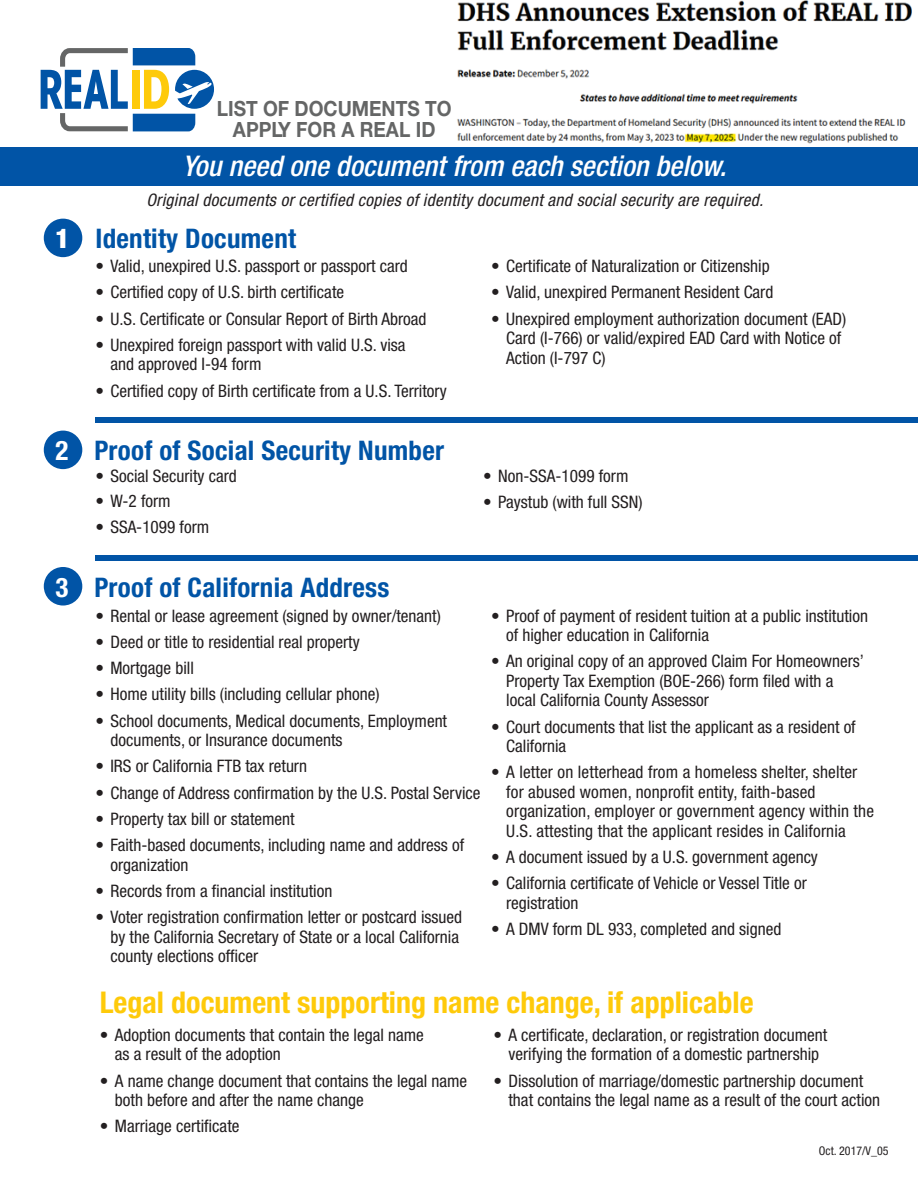
<style>
.page{position:relative;width:918px;height:1188px;background:#fff}
.page>*{position:absolute;margin:0;border:0;box-sizing:border-box;transform-origin:0 0}
.t1{font:700 condensed 30px "Helvetica Neue LT Std";color:#feca0a}
.t2{font:italic 500 condensed 28.5px "Helvetica Neue LT Std";color:#fff}
.t3{font:700 condensed 27px "Helvetica Neue LT Std";letter-spacing:.01em;color:#0154a6}
.t4{font:700 21px/21.1px "Helvetica Neue LT Std";color:#656666;text-align:center;scale:.91 1}
.t5{font:condensed 17.25px/19.5px "Helvetica Neue LT Std";color:#231f20}
.t6{font:italic condensed 17.25px "Helvetica Neue LT Std";letter-spacing:.02em;color:#231f20}
.t7{font:condensed 12px "Helvetica Neue LT Std";color:#231f20}
.s1{font-weight:900;color:#fff}
.s2{color:#fff}
</style>
<div class="page">
<div style="left:44px;top:567px;width:38px;height:39px;background:#0154a6;border-radius:50%"></div>
<div style="left:44px;top:431px;width:38px;height:38px;background:#0154a6;border-radius:50%"></div>
<div style="left:44px;top:219px;width:38px;height:38px;background:#0154a6;border-radius:50%"></div>
<div style="left:0;top:148px;width:918px;height:38px;background:#0154a6"></div>
<svg style="left:41px;top:48px;width:173px;height:84px"></svg>
<div style="left:95px;top:556px;width:823px;height:5px;background:#0154a6"></div>
<div style="left:95px;top:418px;width:823px;height:5px;background:#0154a6"></div>
<img style="left:457px;top:1px;width:455px;height:143px">
<p class="t4" style="left:217px;top:98px;width:260px">LIST OF DOCUMENTS TO<br>APPLY FOR A REAL ID</p>
<h2 class="t2" style="left:183px;top:149px;width:545px">You need one document from each section below.</h2>
<p class="t6" style="left:146px;top:190px;width:618px">Original documents or certified copies of identity document and social security are required.</p>
<h3 class="t3" style="left:56px;top:222px;width:242px"><span class="s1">1</span> Identity Document</h3>
<p class="t5" style="left:95px;top:256px;width:314px">• Valid, unexpired U.S. passport or passport card</p>
<p class="t5" style="left:95px;top:282px;width:250px">• Certified copy of U.S. birth certificate</p>
<p class="t5" style="left:95px;top:309px;width:333px">• U.S. Certificate or Consular Report of Birth Abroad</p>
<p class="t5" style="left:110px;top:335px;width:297px;text-indent:-15px">• Unexpired foreign passport with valid U.S. visa and approved I-94 form</p>
<p class="t5" style="left:95px;top:381px;width:353px">• Certified copy of Birth certificate from a U.S. Territory</p>
<h3 class="t3" style="left:56px;top:434px;width:390px"><span class="s2">2</span> Proof of Social Security Number</h3>
<p class="t5" style="left:95px;top:466px;width:143px">• Social Security card</p>
<p class="t5" style="left:95px;top:491px;width:77px">• W-2 form</p>
<p class="t5" style="left:95px;top:517px;width:115px">• SSA-1099 form</p>
<h3 class="t3" style="left:56px;top:571px;width:336px"><span class="s2">3</span> Proof of California Address</h3>
<p class="t5" style="left:491px;top:256px;width:280px">• Certificate of Naturalization or Citizenship</p>
<p class="t5" style="left:491px;top:282px;width:284px">• Valid, unexpired Permanent Resident Card</p>
<p class="t5" style="left:506px;top:309px;width:342px;text-indent:-15px">• Unexpired employment authorization document (EAD)<br>Card (I-766) or valid/expired EAD Card with Notice of<br>Action (I-797 C)</p>
<p class="t5" style="left:483px;top:466px;width:147px">• Non-SSA-1099 form</p>
<p class="t5" style="left:483px;top:492px;width:161px">• Paystub (with full SSN)</p>
<p class="t5" style="left:95px;top:606px;width:347px">• Rental or lease agreement (signed by owner/tenant)</p>
<p class="t5" style="left:95px;top:632px;width:266px">• Deed or title to residential real property</p>
<p class="t5" style="left:95px;top:658px;width:100px">• Mortgage bill</p>
<p class="t5" style="left:95px;top:684px;width:286px">• Home utility bills (including cellular phone)</p>
<p class="t5" style="left:110px;top:711px;width:338px;text-indent:-15px">• School documents, Medical documents, Employment documents, or Insurance documents</p>
<p class="t5" style="left:95px;top:756px;width:213px">• IRS or California FTB tax return</p>
<p class="t5" style="left:95px;top:783px;width:387px">• Change of Address confirmation by the U.S. Postal Service</p>
<p class="t5" style="left:95px;top:809px;width:201px">• Property tax bill or statement</p>
<p class="t5" style="left:110px;top:835px;width:355px;text-indent:-15px">• Faith-based documents, including name and address of organization</p>
<p class="t5" style="left:95px;top:881px;width:238px">• Records from a financial institution</p>
<p class="t5" style="left:110px;top:907px;width:353px;text-indent:-15px">• Voter registration confirmation letter or postcard issued by the California Secretary of State or a local California county elections officer</p>
<p class="t5" style="left:506px;top:606px;width:363px;text-indent:-15px">• Proof of payment of resident tuition at a public institution of higher education in California</p>
<p class="t5" style="left:506px;top:651px;width:359px;text-indent:-15px">• An original copy of an approved Claim For Homeowners’<br>Property Tax Exemption (BOE-266) form filed with a local California County Assessor</p>
<p class="t5" style="left:506px;top:717px;width:351px;text-indent:-15px">• Court documents that list the applicant as a resident of<br>California</p>
<p class="t5" style="left:506px;top:762px;width:369px;text-indent:-15px">• A letter on letterhead from a homeless shelter, shelter for abused women, nonprofit entity, faith-based organization, employer or government agency within the U.S. attesting that the applicant resides in California</p>
<p class="t5" style="left:491px;top:847px;width:328px">• A document issued by a U.S. government agency</p>
<p class="t5" style="left:506px;top:873px;width:302px;text-indent:-15px">• California certificate of Vehicle or Vessel Title or registration</p>
<p class="t5" style="left:491px;top:919px;width:292px">• A DMV form DL 933, completed and signed</p>
<h1 class="t1" style="left:100px;top:984px;width:655px">Legal document supporting name change, if applicable</h1>
<p class="t5" style="left:115px;top:1025px;width:310px;text-indent:-15px">• Adoption documents that contain the legal name as a result of the adoption</p>
<p class="t5" style="left:115px;top:1071px;width:354px;text-indent:-15px">• A name change document that contains the legal name both before and after the name change</p>
<p class="t5" style="left:100px;top:1116px;width:141px">• Marriage certificate</p>
<p class="t5" style="left:493px;top:1025px;width:335px;text-align:center">• A certificate, declaration, or registration document verifying the formation of a domestic partnership</p>
<p class="t5" style="left:508px;top:1071px;width:373px;text-indent:-15px">• Dissolution of marriage/domestic partnership document that contains the legal name as a result of the court action</p>
<p class="t7" style="left:819px;top:1143px;width:71px">Oct. 2017/V_05</p>
</div>
